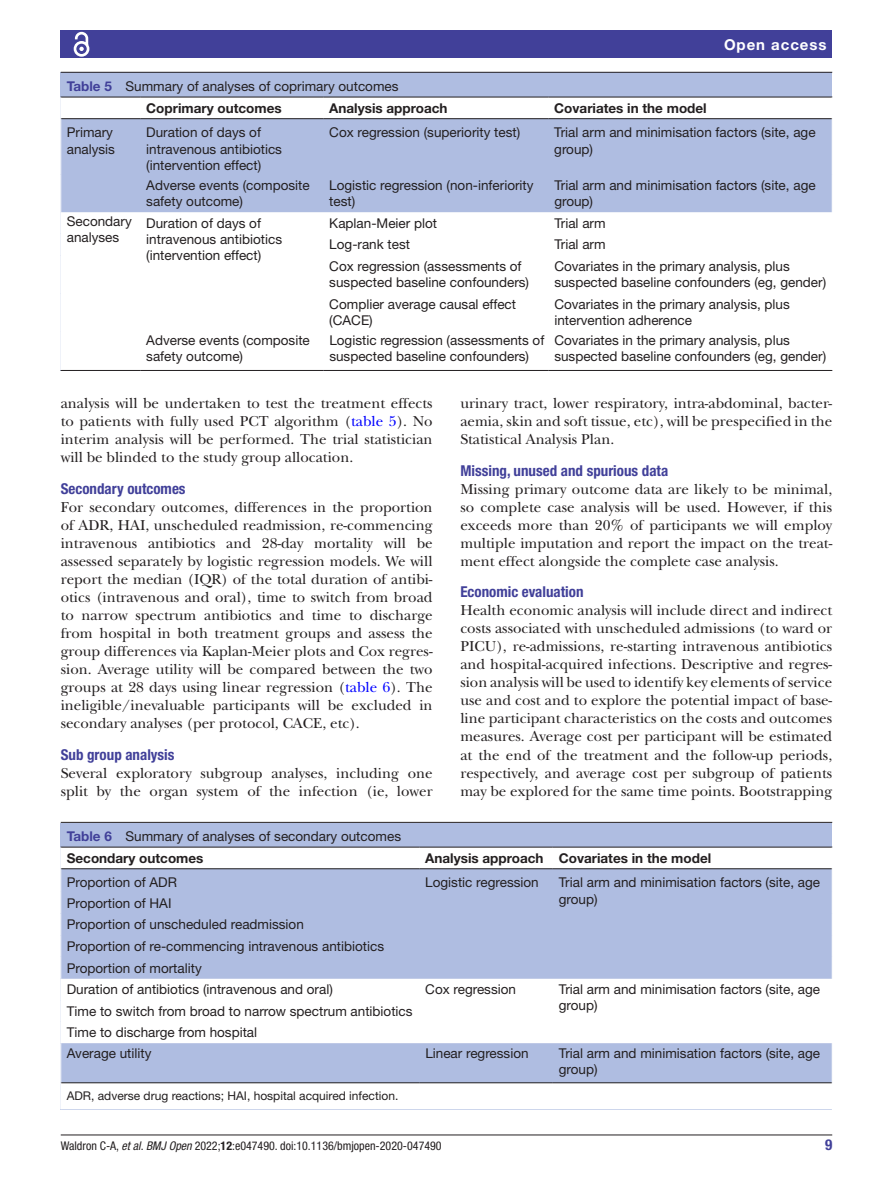
<style>
.page{position:relative;width:893px;height:1191px;background:#fff}
.page>*{position:absolute;margin:0;border:0;box-sizing:border-box;transform-origin:0 0}
.t1{font:15px/18px "New Baskerville";color:#231f20;text-align:justify}
.t2{font:700 condensed 15px "Helvetica Neue LT Std";color:#414099}
.t3{font:700 15px "Helvetica Neue LT Std";letter-spacing:.065em;color:#fff}
.t4{font:13.5px/16.2px "Helvetica Neue LT Std";color:#231f20}
.t5{font:700 13.5px "Helvetica Neue LT Std";color:#231f20}
.t6{font:condensed 12px "Helvetica Neue LT Std";color:#231f20}
.t7{font:12px "Helvetica Neue LT Std";color:#231f20}
.s1{font-weight:700;color:#414099}
.s2{font-weight:700}
.s3{color:#00f}
.s4{font-style:italic}
</style>
<div class="page">
<hr style="left:61px;top:1134px;width:771px;height:1px;background:#231f20">
<div style="left:61px;top:31px;width:771px;height:27px;background:#414099"></div>
<svg style="left:73px;top:31px;width:17px;height:26px"></svg>
<div style="left:61px;top:73px;width:771px;height:298px;background:#afbde1"></div>
<hr style="left:61px;top:72px;width:771px;height:1px;background:#231f20">
<div style="left:61px;top:98px;width:771px;height:272px;background:#fff"></div>
<svg style="left:61px;top:119px;width:771px;height:93px"></svg>
<hr style="left:61px;top:370px;width:79px;height:1px;background:#231f20">
<hr style="left:61px;top:97px;width:79px;height:1px;background:#231f20">
<hr style="left:61px;top:118px;width:79px;height:1px;background:#231f20">
<hr style="left:140px;top:97px;width:183px;height:1px;background:#231f20">
<hr style="left:140px;top:118px;width:183px;height:1px;background:#231f20">
<hr style="left:323px;top:97px;width:225px;height:1px;background:#231f20">
<hr style="left:323px;top:118px;width:225px;height:1px;background:#231f20">
<hr style="left:548px;top:97px;width:284px;height:1px;background:#231f20">
<hr style="left:548px;top:118px;width:284px;height:1px;background:#231f20">
<hr style="left:140px;top:370px;width:183px;height:1px;background:#231f20">
<hr style="left:323px;top:370px;width:225px;height:1px;background:#231f20">
<hr style="left:548px;top:370px;width:284px;height:1px;background:#231f20">
<svg style="left:60px;top:97px;width:1px;height:22px"></svg>
<svg style="left:60px;top:212px;width:1px;height:43px"></svg>
<div style="left:61px;top:823px;width:771px;height:286px;background:#afbde1"></div>
<hr style="left:61px;top:822px;width:771px;height:1px;background:#231f20">
<div style="left:61px;top:847px;width:771px;height:262px;background:#fff"></div>
<svg style="left:61px;top:869px;width:771px;height:213px"></svg>
<hr style="left:61px;top:846px;width:358px;height:1px;background:#231f20">
<hr style="left:61px;top:868px;width:358px;height:1px;background:#231f20">
<hr style="left:419px;top:846px;width:134px;height:1px;background:#231f20">
<hr style="left:419px;top:868px;width:134px;height:1px;background:#231f20">
<hr style="left:553px;top:846px;width:279px;height:1px;background:#231f20">
<hr style="left:553px;top:868px;width:279px;height:1px;background:#231f20">
<hr style="left:419px;top:1082px;width:134px;height:1px;background:#231f20">
<hr style="left:553px;top:1082px;width:279px;height:1px;background:#231f20">
<hr style="left:61px;top:1082px;width:358px;height:1px;background:#231f20">
<svg style="left:60px;top:847px;width:1px;height:196px"></svg>
<svg style="left:60px;top:1082px;width:1px;height:27px"></svg>
<hr style="left:67px;top:1099px;width:765px;height:2px;background:#fff">
<p class="t4" style="left:146px;top:75px;width:254px;line-height:22px;text-indent:-80px"><span class="s1">Table 5</span> Summary of analyses of coprimary outcomes<br><span class="s2">Coprimary outcomes</span></p>
<p class="t5" style="left:329px;top:99px;width:120px">Analysis approach</p>
<p class="t5" style="left:554px;top:99px;width:154px">Covariates in the model</p>
<p class="t3" style="left:724px;top:35px;width:104px">Open access</p>
<p class="t4" style="left:67px;top:124px;width:50px">Primary analysis</p>
<p class="t4" style="left:146px;top:124px;width:137px">Duration of days of intravenous antibiotics (intervention effect)</p>
<p class="t4" style="left:329px;top:124px;width:192px">Cox regression (superiority test)</p>
<p class="t4" style="left:554px;top:124px;width:263px">Trial arm and minimisation factors (site, age group)</p>
<p class="t4" style="left:146px;top:177px;width:165px">Adverse events (composite safety outcome)</p>
<p class="t4" style="left:329px;top:177px;width:206px">Logistic regression (non-inferiority test)</p>
<p class="t4" style="left:554px;top:177px;width:263px">Trial arm and minimisation factors (site, age group)</p>
<p class="t4" style="left:67px;top:213px;width:67px">Secondary analyses</p>
<p class="t4" style="left:146px;top:215px;width:137px">Duration of days of intravenous antibiotics (intervention effect)</p>
<p class="t4" style="left:329px;top:215px;width:109px">Kaplan-Meier plot</p>
<p class="t4" style="left:554px;top:215px;width:53px">Trial arm</p>
<p class="t4" style="left:329px;top:236px;width:82px">Log-rank test</p>
<p class="t4" style="left:554px;top:236px;width:53px">Trial arm</p>
<p class="t4" style="left:329px;top:258px;width:201px">Cox regression (assessments of suspected baseline confounders)</p>
<p class="t4" style="left:554px;top:258px;width:273px">Covariates in the primary analysis, plus suspected baseline confounders (eg, gender)</p>
<p class="t4" style="left:329px;top:296px;width:188px">Complier average causal effect (CACE)</p>
<p class="t4" style="left:554px;top:296px;width:237px">Covariates in the primary analysis, plus intervention adherence</p>
<p class="t4" style="left:146px;top:332px;width:165px">Adverse events (composite safety outcome)</p>
<p class="t4" style="left:329px;top:332px;width:217px">Logistic regression (assessments of suspected baseline confounders)</p>
<p class="t4" style="left:554px;top:332px;width:273px">Covariates in the primary analysis, plus suspected baseline confounders (eg, gender)</p>
<p class="t1" style="left:61px;top:394px;width:373px">analysis will be undertaken to test the treatment effects to patients with fully used PCT algorithm (<span class="s3">table 5</span>). No interim analysis will be performed. The trial statistician will be blinded to the study group allocation.</p>
<p class="t2" style="left:61px;top:479px;width:126px">Secondary outcomes</p>
<p class="t1" style="left:61px;top:498px;width:373px">For secondary outcomes, differences in the proportion of ADR, HAI, unscheduled readmission, re-commencing intravenous antibiotics and 28-day mortality will be assessed separately by logistic regression models. We will report the median (IQR) of the total duration of antibi&shy;otics (intravenous and oral), time to switch from broad to narrow spectrum antibiotics and time to discharge from hospital in both treatment groups and assess the group differences via Kaplan-Meier plots and Cox regres&shy;sion. Average utility will be compared between the two groups at 28 days using linear regression (<span class="s3">table 6</span>). The ineligible/inevaluable participants will be excluded in secondary analyses (per protocol, CACE, etc).</p>
<p class="t2" style="left:61px;top:745px;width:115px">Sub group analysis</p>
<p class="t1" style="left:61px;top:763px;width:373px">Several exploratory subgroup analyses, including one split by the organ system of the infection (ie, lower</p>
<p class="t1" style="left:460px;top:394px;width:373px">urinary tract, lower respiratory, intra-abdominal, bacter&shy;aemia, skin and soft tissue, etc), will be prespecified in the Statistical Analysis Plan.</p>
<p class="t2" style="left:460px;top:461px;width:209px">Missing, unused and spurious data</p>
<p class="t1" style="left:460px;top:480px;width:373px">Missing primary outcome data are likely to be minimal, so complete case analysis will be used. However, if this exceeds more than 20% of participants we will employ multiple imputation and report the impact on the treat&shy;ment effect alongside the complete case analysis.</p>
<p class="t2" style="left:460px;top:583px;width:125px">Economic evaluation</p>
<p class="t1" style="left:460px;top:601px;width:373px">Health economic analysis will include direct and indirect costs associated with unscheduled admissions (to ward or PICU), re-admissions, re-starting intravenous antibiotics and hospital-acquired infections. Descriptive and regres&shy;sion analysis will be used to identify key elements of service use and cost and to explore the potential impact of base&shy;line participant characteristics on the costs and outcomes measures. Average cost per participant will be estimated at the end of the treatment and the follow-up periods, respectively, and average cost per subgroup of patients may be explored for the same time points. Bootstrapping</p>
<p class="t4" style="left:67px;top:824px;width:336px;line-height:22px"><span class="s1">Table 6</span> Summary of analyses of secondary outcomes<br><span class="s2">Secondary outcomes</span></p>
<p class="t5" style="left:425px;top:849px;width:287px">Analysis approach Covariates in the model</p>
<p class="t4" style="left:67px;top:874px;width:112px">Proportion of ADR</p>
<p class="t4" style="left:425px;top:874px;width:115px">Logistic regression</p>
<p class="t4" style="left:559px;top:874px;width:263px">Trial arm and minimisation factors (site, age</p>
<p class="t4" style="left:67px;top:894px;width:106px">Proportion of HAI</p>
<p class="t4" style="left:559px;top:890px;width:40px">group)</p>
<p class="t4" style="left:67px;top:913px;width:319px;line-height:21.6px">Proportion of unscheduled readmission<br>Proportion of re-commencing intravenous antibiotics Proportion of mortality<br>Duration of antibiotics (intravenous and oral)</p>
<p class="t4" style="left:425px;top:981px;width:92px">Cox regression</p>
<p class="t4" style="left:559px;top:981px;width:263px">Trial arm and minimisation factors (site, age group)</p>
<p class="t4" style="left:67px;top:1000px;width:347px;line-height:21.6px">Time to switch from broad to narrow spectrum antibiotics<br>Time to discharge from hospital</p>
<p class="t4" style="left:67px;top:1044px;width:86px">Average utility</p>
<p class="t4" style="left:425px;top:1044px;width:105px">Linear regression</p>
<p class="t4" style="left:559px;top:1044px;width:263px">Trial arm and minimisation factors (site, age group)</p>
<p class="t7" style="left:67px;top:1089px;width:333px">ADR, adverse drug reactions; HAI, hospital acquired infection.</p>
<p class="t6" style="left:61px;top:1138px;width:382px">Waldron C-A, <span class="s4">et al</span>. <span class="s4">BMJ Open</span> 2022;<span class="s2">12</span>:e047490. doi:10.1136/bmjopen-2020-047490</p>
<p class="t2" style="left:825px;top:1135px;width:9px">9</p>
</div>
